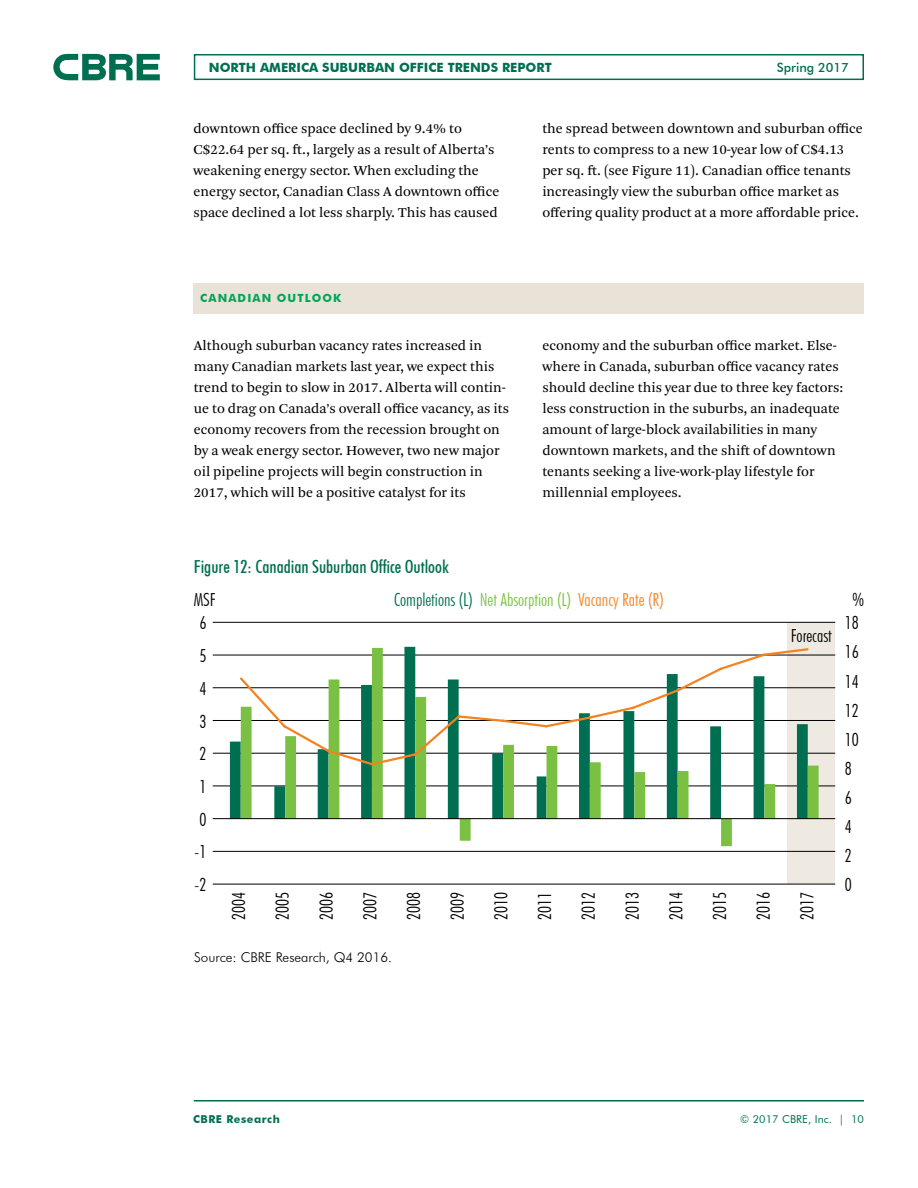
<style>
.page{position:relative;width:918px;height:1188px;background:#fff}
.page>*{position:absolute;margin:0;border:0;box-sizing:border-box;transform-origin:0 0}
.t1{font:300 condensed 18px/29.1px "Futura BT";color:#000}
.t2{font:300 condensed 18px "Futura BT";color:#7ac143}
.t3{font:500 condensed 18px "Futura BT";color:#006f51}
.t4{font:14.25px/21px "Arnhem Pro Blond";color:#000}
.t5{font:300 13.5px "Futura BT";color:#000}
.t6{font:700 12.75px "Futura BT";color:#006f51}
.t7{font:500 12.75px "Futura BT";color:#006f51}
.t8{font:700 11.25px "Futura BT";letter-spacing:.1em;color:#00a657}
.t9{font:10.8px "Futura BT";letter-spacing:.01em;color:#006f51}
.t10{font:700 10.8px "Futura BT";letter-spacing:.05em;color:#006f51}
.s1{color:#006f51}
.s2{color:#f58220}
</style>
<div class="page">
<svg style="left:53px;top:54px;width:107px;height:26px"></svg>
<div style="left:194px;top:283px;width:670px;height:30px;background:#e8e3d6"></div>
<hr style="left:194px;top:1100px;width:670px;height:2px;background:#006f51">
<div style="left:194px;top:54px;width:670px;height:26px;border:2px solid #006f51"></div>
<div style="left:787px;top:623px;width:48px;height:261px;background:#eeeae1"></div>
<hr style="left:213px;top:753px;width:622px;height:1px;background:#000">
<hr style="left:213px;top:720px;width:622px;height:1px;background:#000">
<hr style="left:213px;top:688px;width:622px;height:1px;background:#000">
<hr style="left:213px;top:655px;width:622px;height:1px;background:#000">
<hr style="left:213px;top:622px;width:622px;height:1px;background:#000">
<hr style="left:213px;top:884px;width:622px;height:1px;background:#000">
<hr style="left:213px;top:851px;width:622px;height:1px;background:#000">
<hr style="left:213px;top:786px;width:622px;height:1px;background:#000">
<svg style="left:241px;top:654px;width:578px;height:192px"></svg>
<svg style="left:238px;top:647px;width:572px;height:120px"></svg>
<hr style="left:213px;top:818px;width:622px;height:1px;background:#000">
<p class="t6" style="left:209px;top:60px;width:344px">NORTH AMERICA SUBURBAN OFFICE TRENDS REPORT</p>
<p class="t7" style="left:777px;top:60px;width:74px">Spring 2017</p>
<p class="t4" style="left:194px;top:118px;width:307px">downtown office space declined by 9.4% to C$22.64 per sq. ft., largely as a result of Alberta’s weakening energy sector. When excluding the energy sector, Canadian Class A downtown office space declined a lot less sharply. This has caused</p>
<p class="t4" style="left:542px;top:118px;width:322px">the spread between downtown and suburban office rents to compress to a new 10-year low of C$4.13 per sq. ft. (see Figure 11). Canadian office tenants increasingly view the suburban office market as offering quality product at a more affordable price.</p>
<p class="t8" style="left:200px;top:292px;width:143px">CANADIAN OUTLOOK</p>
<p class="t4" style="left:194px;top:335px;width:317px">Although suburban vacancy rates increased in many Canadian markets last year, we expect this trend to begin to slow in 2017. Alberta will contin&shy;ue to drag on Canada’s overall office vacancy, as its economy recovers from the recession brought on by a weak energy sector. However, two new major oil pipeline projects will begin construction in 2017, which will be a positive catalyst for its</p>
<p class="t4" style="left:542px;top:335px;width:302px">economy and the suburban office market. Else&shy;where in Canada, suburban office vacancy rates should decline this year due to three key factors: less construction in the suburbs, an inadequate amount of large-block availabilities in many downtown markets, and the shift of downtown tenants seeking a live-work-play lifestyle for millennial employees.</p>
<p class="t3" style="left:194px;top:556px;width:257px">Figure 12: Canadian Suburban Office Outlook</p>
<p class="t1" style="left:199px;top:608px;width:9px">6</p>
<p class="t1" style="left:845px;top:608px;width:16px">18</p>
<p class="t1" style="left:194px;top:585px;width:23px">MSF</p>
<p class="t2" style="left:394px;top:588px;width:271px"><span class="s1">Completions (L)</span> Net Absorption (L) <span class="s2">Vacancy Rate (R)</span></p>
<p class="t1" style="left:852px;top:585px;width:13px">%</p>
<p class="t1" style="left:791px;top:621px;width:42px">Forecast</p>
<p class="t1" style="left:199px;top:641px;width:9px">5</p>
<p class="t1" style="left:199px;top:674px;width:9px">4</p>
<p class="t1" style="left:199px;top:706px;width:9px">3</p>
<p class="t1" style="left:199px;top:739px;width:9px">2</p>
<p class="t1" style="left:199px;top:772px;width:9px">1</p>
<p class="t1" style="left:199px;top:805px;width:9px">0</p>
<p class="t1" style="left:195px;top:837px;width:13px">-1</p>
<p class="t1" style="left:195px;top:870px;width:13px">-2</p>
<p class="t1" style="left:224px;top:920px;width:30px;rotate:-90deg">2004</p>
<p class="t1" style="left:268px;top:920px;width:30px;rotate:-90deg">2005</p>
<p class="t1" style="left:312px;top:920px;width:30px;rotate:-90deg">2006</p>
<p class="t1" style="left:355px;top:920px;width:30px;rotate:-90deg">2007</p>
<p class="t1" style="left:399px;top:920px;width:30px;rotate:-90deg">2008</p>
<p class="t1" style="left:443px;top:920px;width:30px;rotate:-90deg">2009</p>
<p class="t1" style="left:486px;top:920px;width:30px;rotate:-90deg">2010</p>
<p class="t1" style="left:530px;top:920px;width:30px;rotate:-90deg">2011</p>
<p class="t1" style="left:574px;top:920px;width:30px;rotate:-90deg">2012</p>
<p class="t1" style="left:618px;top:920px;width:30px;rotate:-90deg">2013</p>
<p class="t1" style="left:661px;top:920px;width:30px;rotate:-90deg">2014</p>
<p class="t1" style="left:705px;top:920px;width:30px;rotate:-90deg">2015</p>
<p class="t1" style="left:749px;top:920px;width:30px;rotate:-90deg">2016</p>
<p class="t1" style="left:792px;top:920px;width:30px;rotate:-90deg">2017</p>
<p class="t5" style="left:194px;top:949px;width:200px">Source: CBRE Research, Q4 2016.</p>
<p class="t1" style="left:845px;top:637px;width:16px">16</p>
<p class="t1" style="left:845px;top:666px;width:16px">14</p>
<p class="t1" style="left:845px;top:696px;width:16px">12</p>
<p class="t1" style="left:845px;top:725px;width:16px">10</p>
<p class="t1" style="left:845px;top:754px;width:9px">8</p>
<p class="t1" style="left:845px;top:783px;width:9px">6</p>
<p class="t1" style="left:845px;top:812px;width:9px">4<br>2</p>
<p class="t1" style="left:845px;top:870px;width:9px">0</p>
<p class="t10" style="left:193px;top:1112px;width:88px">CBRE Research</p>
<p class="t9" style="left:740px;top:1112px;width:125px">© 2017 CBRE, Inc. | 10</p>
</div>
